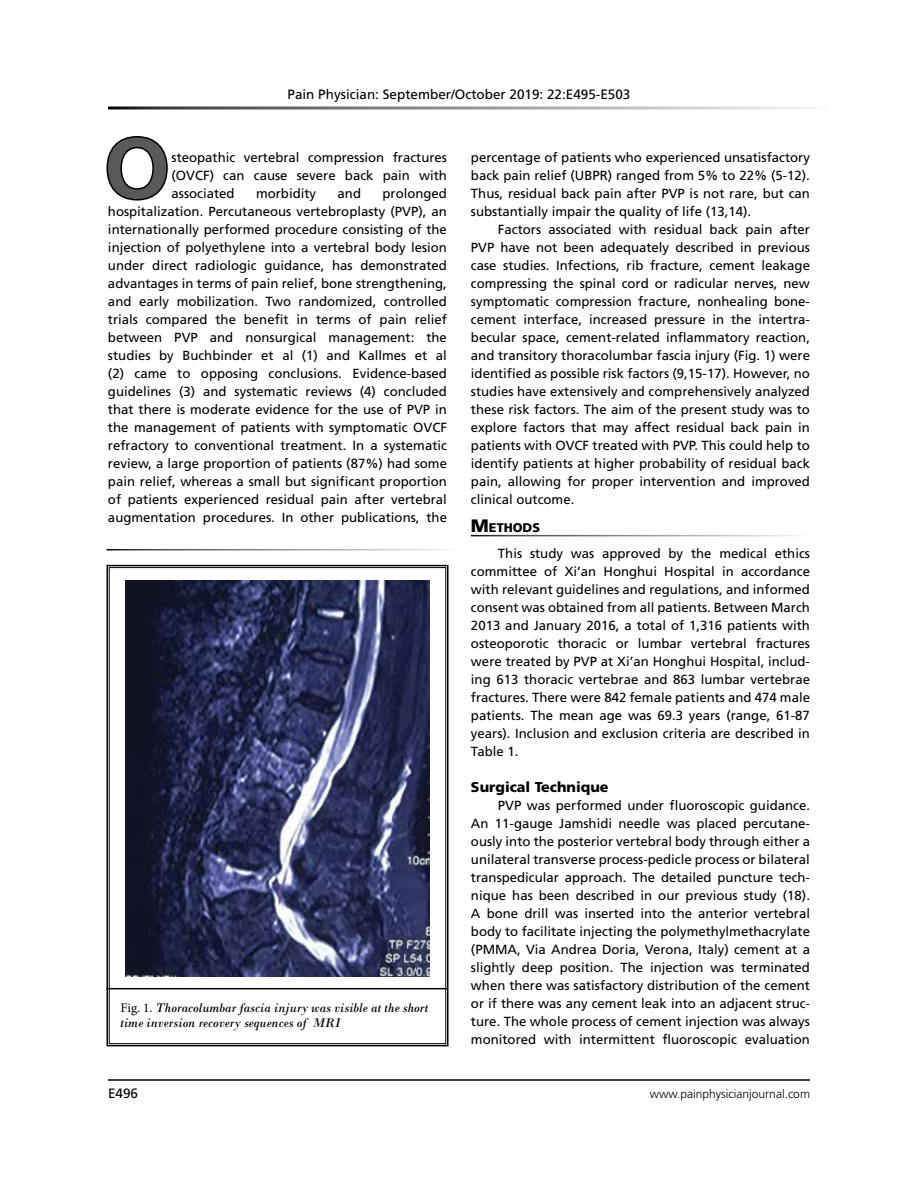
<style>
.page{position:relative;width:918px;height:1188px;background:#fff}
.page>*{position:absolute;margin:0;border:0;box-sizing:border-box;transform-origin:0 0}
.t1{font:700 85.2px "Frutiger LT Std";color:#58595b}
.t2{font:900 14.25px "Frutiger LT Std";color:#000}
.t3{font:13.5px "Frutiger LT Std";color:#000}
.t4{font:13.2px/18px "Frutiger LT Std";color:#000;text-align:justify}
.t5{font:italic 13.2px/15px "Bodoni";color:#000}
.t6{font:900 12.6px "Frutiger LT Std";color:#000}
.t7{font:300 12px "Frutiger LT Std";color:#000}
.s1{font-family:"Minion Pro";font-style:normal}
.s2{font-size:18px}
</style>
<div class="page">
<svg style="left:106px;top:564px;width:343px;height:483px"></svg>
<div style="left:109px;top:567px;width:337px;height:477px;border:1px solid #000"></div>
<hr style="left:106px;top:988px;width:341px;height:1px;background:#000">
<svg style="left:108px;top:106px;width:702px;height:4px;background:#aaabac"></svg>
<hr style="left:108px;top:1079px;width:702px;height:2px;background:#000">
<svg style="left:106px;top:136px;width:62px;height:65px"></svg>
<img style="left:126px;top:581px;width:303px;height:396px">
<p class="t3" style="left:288px;top:87px;width:344px">Pain Physician: September/October 2019: 22:E495-E503</p>
<h1 class="t1" style="left:104px;top:118px;width:68px">O</h1>
<p class="t4" style="left:172px;top:148px;width:277px">steopathic vertebral compression fractures (OVCF) can cause severe back pain with associated</p>
<p class="t4" style="left:108px;top:184px;width:341px;text-indent:274px">prolonged hospitalization. Percutaneous vertebroplasty (PVP), an internationally performed procedure consisting of the injection of polyethylene into a vertebral body lesion under direct radiologic guidance, has demonstrated advantages in terms of pain relief, bone strengthening, and early mobilization. Two randomized, controlled trials compared the benefit in terms of pain relief between PVP and nonsurgical management: the studies by Buchbinder et al (1) and Kallmes et al (2) came to opposing conclusions. Evidence-based guidelines (3) and systematic reviews (4) concluded that there is moderate evidence for the use of PVP in the management of patients with symptomatic OVCF refractory to conventional treatment. In a systematic review, a large proportion of patients (87%) had some pain relief, whereas a small but significant proportion of patients experienced residual pain after vertebral augmentation procedures. In other publications, the</p>
<p class="t4" style="left:256px;top:184px;width:62px">morbidity</p>
<p class="t4" style="left:338px;top:184px;width:25px">and</p>
<p class="t5" style="left:120px;top:1000px;width:310px"><span class="s1">Fig. 1.</span> Thoracolumbar fascia injury was visible at the short time inversion recovery sequences of MRI</p>
<p class="t4" style="left:471px;top:148px;width:341px">percentage of patients who experienced unsatisfactory back pain relief (UBPR) ranged from 5% to 22% (5-12).<br>Thus, residual back pain after PVP is not rare, but can substantially impair the quality of life (13,14).</p>
<p class="t4" style="left:471px;top:220px;width:341px;text-indent:27px">Factors associated with residual back pain after PVP have not been adequately described in previous case studies. Infections, rib fracture, cement leakage compressing the spinal cord or radicular nerves, new symptomatic compression fracture, nonhealing bone&shy;cement interface, increased pressure in the intertra&shy;becular space, cement-related inflammatory reaction, and transitory thoracolumbar fascia injury (Fig. 1) were identified as possible risk factors (9,15-17). However, no studies have extensively and comprehensively analyzed these risk factors. The aim of the present study was to explore factors that may affect residual back pain in patients with OVCF treated with PVP. This could help to identify patients at higher probability of residual back pain, allowing for proper intervention and improved clinical outcome.</p>
<p class="t6" style="left:471px;top:520px;width:71px"><span class="s2">M</span>ETHODS</p>
<p class="t4" style="left:471px;top:544px;width:341px;text-indent:27px">This study was approved by the medical ethics committee of Xi’an Honghui Hospital in accordance with relevant guidelines and regulations, and informed consent was obtained from all patients. Between March 2013 and January 2016, a total of 1,316 patients with osteoporotic thoracic or lumbar vertebral fractures were treated by PVP at Xi’an Honghui Hospital, includ&shy;ing 613 thoracic vertebrae and 863 lumbar vertebrae fractures. There were 842 female patients and 474 male patients. The mean age was 69.3 years (range, 61-87 years). Inclusion and exclusion criteria are described in Table 1.</p>
<p class="t2" style="left:471px;top:778px;width:139px">Surgical Technique</p>
<p class="t4" style="left:471px;top:796px;width:341px;text-indent:27px">PVP was performed under fluoroscopic guidance.<br>An 11-gauge Jamshidi needle was placed percutane&shy;ously into the posterior vertebral body through either a unilateral transverse process-pedicle process or bilateral transpedicular approach. The detailed puncture tech&shy;nique has been described in our previous study (18).<br>A bone drill was inserted into the anterior vertebral body to facilitate injecting the polymethylmethacrylate (PMMA, Via Andrea Doria, Verona, Italy) cement at a slightly deep position. The injection was terminated when there was satisfactory distribution of the cement or if there was any cement leak into an adjacent struc&shy;ture. The whole process of cement injection was always monitored with intermittent fluoroscopic evaluation</p>
<p class="t3" style="left:108px;top:1085px;width:32px">E496</p>
<p class="t7" style="left:650px;top:1087px;width:162px">www.painphysicianjournal.com</p>
</div>
